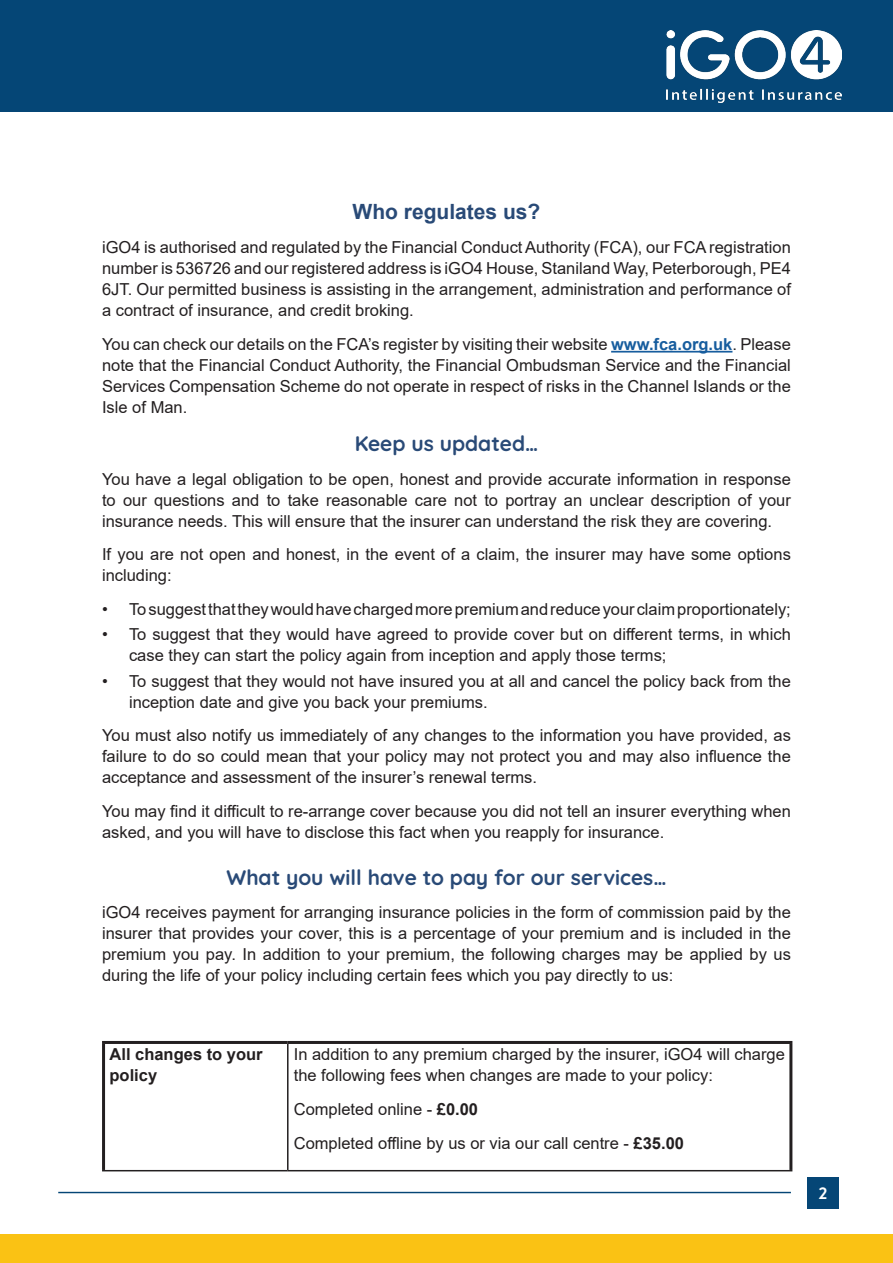
<style>
.page{position:relative;width:893px;height:1263px;background:#fff}
.page>*{position:absolute;margin:0;border:0;box-sizing:border-box;transform-origin:0 0}
.Header_1{font:700 21px "Quicksand";color:#294a77}
.t1{font:700 21px "Arial";color:#294a77}
.t2{font:16.5px/21px "Arial";color:#231f20;text-align:justify}
.t3{font:700 16.5px/21px "Arial";color:#231f20}
.t4{font:700 16.5px "Brandon Text";color:#fff}
.s1{font-weight:700;color:#175d9e}
.s2{font-weight:700}
</style>
<div class="page">
<div style="left:0;top:0;width:893px;height:112px;background:#054676"></div>
<img style="left:666px;top:30px;width:175px;height:72px">
<div style="left:0;top:1234px;width:893px;height:29px;background:#fac214"></div>
<div style="left:807px;top:1177px;width:32px;height:32px;background:#054676"></div>
<hr style="left:58px;top:1192px;width:733px;height:1px;background:#054676">
<hr style="left:611px;top:351px;width:121px;height:2px;background:#175d9e">
<hr style="left:102px;top:1041px;width:186px;height:3px;background:#231f20">
<hr style="left:102px;top:1044px;width:3px;height:126px;background:#231f20">
<hr style="left:288px;top:1041px;width:504px;height:3px;background:#231f20">
<hr style="left:789px;top:1044px;width:3px;height:126px;background:#231f20">
<hr style="left:287px;top:1044px;width:2px;height:126px;background:#231f20">
<hr style="left:102px;top:1170px;width:186px;height:1px;background:#231f20">
<hr style="left:288px;top:1170px;width:504px;height:1px;background:#231f20">
<p class="t1" style="left:353px;top:197px;width:189px">Who regulates us?</p>
<p class="t2" style="left:102px;top:237px;width:690px">iGO4 is authorised and regulated by the Financial Conduct Authority (FCA), our FCA registration number is 536726 and our registered address is iGO4 House, Staniland Way, Peterborough, PE4<br>6JT. Our permitted business is assisting in the arrangement, administration and performance of a contract of insurance, and credit broking.</p>
<p class="t2" style="left:102px;top:333px;width:690px">You can check our details on the FCA’s register by visiting their website <span class="s1">www.fca.org.uk</span>. Please note that the Financial Conduct Authority, the Financial Ombudsman Service and the Financial Services Compensation Scheme do not operate in respect of risks in the Channel Islands or the Isle of Man.</p>
<p class="Header_1" style="left:355px;top:426px;width:185px">Keep us updated…</p>
<p class="t2" style="left:102px;top:468px;width:690px">You have a legal obligation to be open, honest and provide accurate information in response to our questions and to take reasonable care not to portray an unclear description of your insurance needs. This will ensure that the insurer can understand the risk they are covering.</p>
<p class="t2" style="left:102px;top:544px;width:690px">If you are not open and honest, in the event of a claim, the insurer may have some options including:</p>
<p class="t2" style="left:102px;top:599px;width:690px">• To suggest that they would have charged more premium and reduce your claim proportionately;</p>
<p class="t2" style="left:129px;top:624px;width:663px;text-indent:-27px">• To suggest that they would have agreed to provide cover but on different terms, in which case they can start the policy again from inception and apply those terms;</p>
<p class="t2" style="left:129px;top:670px;width:663px;text-indent:-27px">• To suggest that they would not have insured you at all and cancel the policy back from the inception date and give you back your premiums.</p>
<p class="t2" style="left:102px;top:725px;width:690px">You must also notify us immediately of any changes to the information you have provided, as failure to do so could mean that your policy may not protect you and may also influence the acceptance and assessment of the insurer’s renewal terms.</p>
<p class="t2" style="left:102px;top:801px;width:690px">You may find it difficult to re-arrange cover because you did not tell an insurer everything when asked, and you will have to disclose this fact when you reapply for insurance.</p>
<p class="Header_1" style="left:227px;top:860px;width:441px">What you will have to pay for our services…</p>
<p class="t2" style="left:102px;top:902px;width:690px">iGO4 receives payment for arranging insurance policies in the form of commission paid by the insurer that provides your cover, this is a percentage of your premium and is included in the premium you pay. In addition to your premium, the following charges may be applied by us during the life of your policy including certain fees which you pay directly to us:</p>
<p class="t3" style="left:110px;top:1044px;width:155px">All changes to your policy</p>
<p class="t2" style="left:294px;top:1044px;width:493px">In addition to any premium charged by the insurer, iGO4 will charge the following fees when changes are made to your policy:</p>
<p class="t2" style="left:294px;top:1099px;width:186px">Completed online - <span class="s2">£0.00</span></p>
<p class="t2" style="left:294px;top:1132px;width:392px">Completed offline by us or via our call centre - <span class="s2">£35.00</span></p>
<p class="t4" style="left:819px;top:1182px;width:11px">2</p>
</div>
